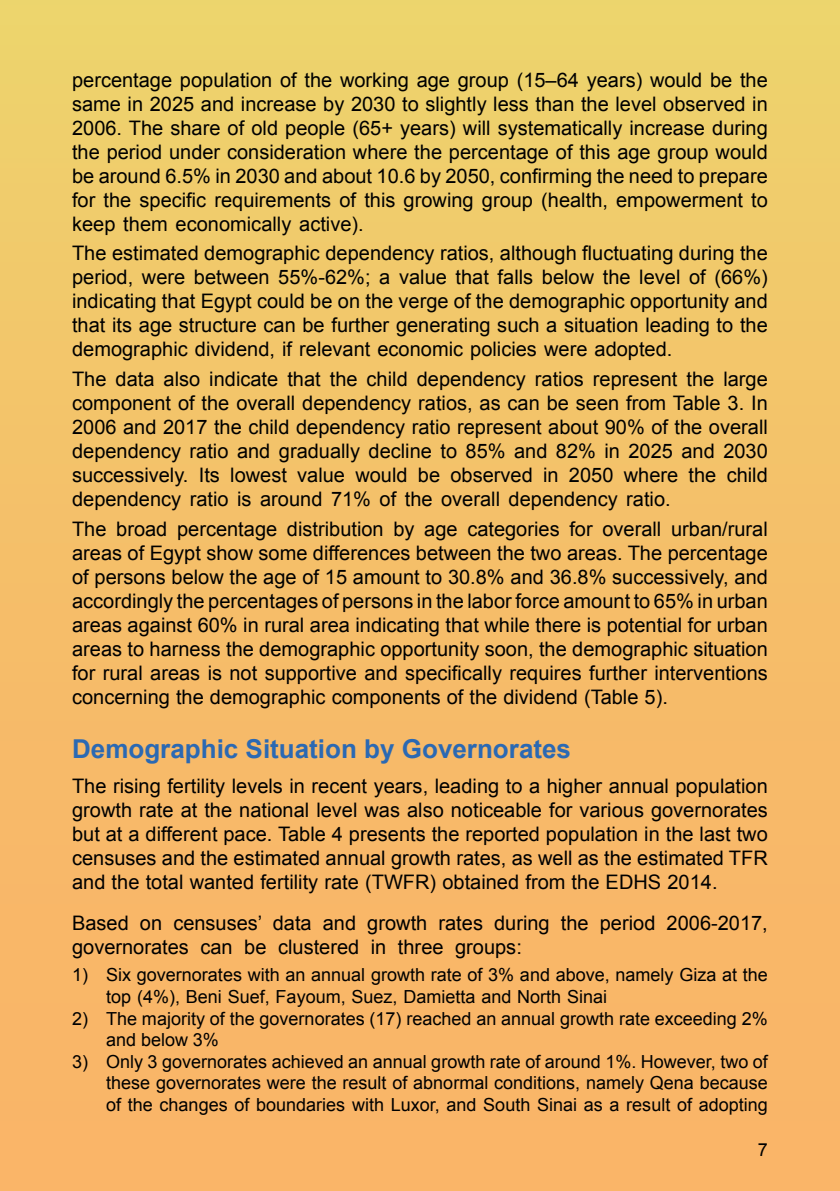
<style>
.page{position:relative;width:840px;height:1191px;background:#fff}
.page>*{position:absolute;margin:0;border:0;box-sizing:border-box;transform-origin:0 0}
.t1{font:700 26px "Arial";color:#2b69b3}
.t2{font:20px/24px "Arial";color:#000;text-align:justify}
.t3{font:18px/21.6px "Arial";color:#000}
</style>
<div class="page">
<div style="left:0;top:0;width:839px;height:1191px;background:linear-gradient(to bottom,#eed16c,#fbb067)"></div>
<p class="t2" style="left:72px;top:68px;width:697px">percentage population of the working age group (15–64 years) would be the same in 2025 and increase by 2030 to slightly less than the level observed in 2006. The share of old people (65+ years) will systematically increase during the period under consideration where the percentage of this age group would be around 6.5% in 2030 and about 10.6 by 2050, confirming the need to prepare for the specific requirements of this growing group (health, empowerment to keep them economically active).</p>
<p class="t2" style="left:72px;top:241px;width:697px">The estimated demographic dependency ratios, although fluctuating during the period, were between 55%-62%; a value that falls below the level of (66%) indicating that Egypt could be on the verge of the demographic opportunity and that its age structure can be further generating such a situation leading to the demographic dividend, if relevant economic policies were adopted.</p>
<p class="t2" style="left:72px;top:367px;width:697px">The data also indicate that the child dependency ratios represent the large component of the overall dependency ratios, as can be seen from Table 3. In 2006 and 2017 the child dependency ratio represent about 90% of the overall dependency ratio and gradually decline to 85% and 82% in 2025 and 2030 successively. Its lowest value would be observed in 2050 where the child dependency ratio is around 71% of the overall dependency ratio.</p>
<p class="t2" style="left:72px;top:517px;width:697px">The broad percentage distribution by age categories for overall urban/rural areas of Egypt show some differences between the two areas. The percentage of persons below the age of 15 amount to 30.8% and 36.8% successively, and accordingly the percentages of persons in the labor force amount to 65% in urban areas against 60% in rural area indicating that while there is potential for urban areas to harness the demographic opportunity soon, the demographic situation for rural areas is not supportive and specifically requires further interventions concerning the demographic components of the dividend (Table 5).</p>
<h1 class="t1" style="left:72px;top:731px;width:500px">Demographic Situation by Governorates</h1>
<p class="t2" style="left:72px;top:774px;width:697px">The rising fertility levels in recent years, leading to a higher annual population growth rate at the national level was also noticeable for various governorates but at a different pace. Table 4 presents the reported population in the last two censuses and the estimated annual growth rates, as well as the estimated TFR and the total wanted fertility rate (TWFR) obtained from the EDHS 2014.</p>
<p class="t2" style="left:72px;top:911px;width:697px">Based on censuses’ data and growth rates during the period 2006-2017, governorates can be clustered in three groups:</p>
<p class="t3" style="left:106px;top:964px;width:662px;text-indent:-34px">1) Six governorates with an annual growth rate of 3% and above, namely Giza at the top (4%), Beni Suef, Fayoum, Suez, Damietta and North Sinai</p>
<p class="t3" style="left:106px;top:1007px;width:663px;text-indent:-34px">2) The majority of the governorates (17) reached an annual growth rate exceeding 2% and below 3%</p>
<p class="t3" style="left:106px;top:1051px;width:663px;text-align:justify;text-indent:-34px">3) Only 3 governorates achieved an annual growth rate of around 1%. However, two of these governorates were the result of abnormal conditions, namely Qena because of the changes of boundaries with Luxor, and South Sinai as a result of adopting</p>
<p class="t3" style="left:757px;top:1139px;width:12px">7</p>
</div>
